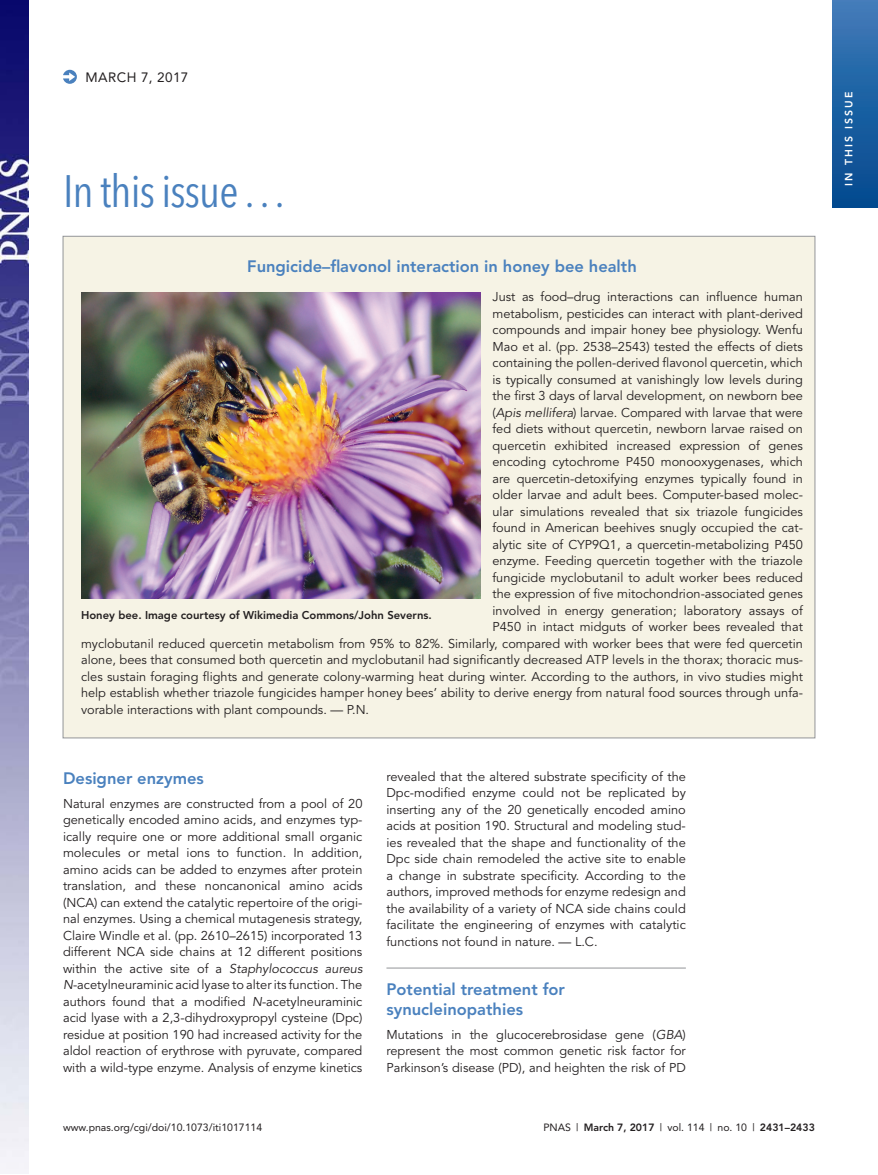
<style>
.page{position:relative;width:878px;height:1175px;background:#fff}
.page>*{position:absolute;margin:0;border:0;box-sizing:border-box;transform-origin:0 0}
.t1{font:condensed 45px "Avenir Next LT Pro";letter-spacing:-.02em;color:#4a81be}
.t2{font:800 16.5px/19.5px "Avenir";color:#4a81be}
.t3{font:13.5px "Avenir";letter-spacing:.03em;color:#231f20}
.t4{font:12.75px/16.5px "Avenir";color:#231f20;text-align:justify}
.t5{font:800 11.25px "Avenir";color:#231f20}
.t6{font:10.5px "Avenir";color:#231f20}
.t7{font:800 10.5px "Avenir";letter-spacing:.2em;color:#fff}
.s1{font-family:"Avenir LT Std";font-style:italic}
.s2{font-weight:800}
</style>
<div class="page">
<img style="left:0;top:0;width:28px;height:1173px">
<svg style="left:63px;top:70px;width:14px;height:14px"></svg>
<div style="left:832px;top:0;width:46px;height:207px;background:linear-gradient(to bottom,#3f7bb9,#00488e)"></div>
<div style="left:63px;top:236px;width:752px;height:502px;background:#f6f3e5;border:1px solid #939598"></div>
<hr style="left:386px;top:967px;width:300px;height:1px;background:#939598">
<img style="left:81px;top:292px;width:399px;height:306px">
<p class="t3" style="left:86px;top:69px;width:104px">March 7, 2017</p>
<h1 class="t1" style="left:63px;top:164px;width:223px">In this issue . . .</h1>
<p class="t2" style="left:247px;top:256px;width:391px">Fungicide–flavonol interaction in honey bee health</p>
<p class="t4" style="left:492px;top:289px;width:312px">Just as food–drug interactions can influence human</p>
<p class="t4" style="left:492px;top:305px;width:312px">metabolism, pesticides can interact with plant-derived</p>
<p class="t4" style="left:492px;top:322px;width:312px">compounds and impair honey bee physiology. Wenfu</p>
<p class="t4" style="left:492px;top:338px;width:312px">Mao et al. (pp. 2538–2543) tested the effects of diets</p>
<p class="t4" style="left:492px;top:355px;width:312px">containing the pollen-derived flavonol quercetin, which</p>
<p class="t4" style="left:492px;top:371px;width:312px">is typically consumed at vanishingly low levels during</p>
<p class="t4" style="left:492px;top:388px;width:312px">the first 3 days of larval development, on newborn bee</p>
<p class="t4" style="left:492px;top:404px;width:312px">(<span class="s1">Apis mellifera</span>) larvae. Compared with larvae that were</p>
<p class="t4" style="left:492px;top:421px;width:312px">fed diets without quercetin, newborn larvae raised on</p>
<p class="t4" style="left:492px;top:437px;width:312px">quercetin exhibited increased expression of genes</p>
<p class="t4" style="left:492px;top:454px;width:312px">encoding cytochrome P450 monooxygenases, which</p>
<p class="t4" style="left:492px;top:470px;width:312px">are quercetin-detoxifying enzymes typically found in</p>
<p class="t4" style="left:492px;top:487px;width:312px">older larvae and adult bees. Computer-based molec-</p>
<p class="t4" style="left:492px;top:503px;width:312px">ular simulations revealed that six triazole fungicides</p>
<p class="t4" style="left:492px;top:520px;width:312px">found in American beehives snugly occupied the cat-</p>
<p class="t4" style="left:492px;top:536px;width:312px">alytic site of CYP9Q1, a quercetin-metabolizing P450</p>
<p class="t4" style="left:492px;top:553px;width:312px">enzyme. Feeding quercetin together with the triazole</p>
<p class="t4" style="left:492px;top:569px;width:312px">fungicide myclobutanil to adult worker bees reduced</p>
<p class="t4" style="left:492px;top:586px;width:312px">the expression of five mitochondrion-associated genes</p>
<p class="t4" style="left:492px;top:602px;width:312px">involved in energy generation; laboratory assays of</p>
<p class="t4" style="left:492px;top:619px;width:312px">P450 in intact midguts of worker bees revealed that</p>
<p class="t4" style="left:81px;top:635px;width:723px">myclobutanil reduced quercetin metabolism from 95% to 82%. Similarly, compared with worker bees that were fed quercetin</p>
<p class="t4" style="left:81px;top:652px;width:723px">alone, bees that consumed both quercetin and myclobutanil had significantly decreased ATP levels in the thorax; thoracic mus-</p>
<p class="t4" style="left:81px;top:668px;width:723px">cles sustain foraging flights and generate colony-warming heat during winter. According to the authors, in vivo studies might</p>
<p class="t4" style="left:81px;top:685px;width:723px">help establish whether triazole fungicides hamper honey bees’ ability to derive energy from natural food sources through unfa-</p>
<p class="t4" style="left:81px;top:701px;width:289px">vorable interactions with plant compounds. — P.N.</p>
<p class="t5" style="left:81px;top:608px;width:352px">Honey bee. Image courtesy of Wikimedia Commons/John Severns.</p>
<p class="t2" style="left:63px;top:768px;width:142px">Designer enzymes</p>
<p class="t4" style="left:63px;top:795px;width:301px">Natural enzymes are constructed from a pool of 20 genetically encoded amino acids, and enzymes typ&shy;ically require one or more additional small organic molecules or metal ions to function. In addition, amino acids can be added to enzymes after protein translation, and these noncanonical amino acids (NCA) can extend the catalytic repertoire of the origi&shy;nal enzymes. Using a chemical mutagenesis strategy, Claire Windle et al. (pp. 2610–2615) incorporated 13 different NCA side chains at 12 different positions within the active site of a <span class="s1">Staphylococcus aureus N</span>-acetylneuraminic acid lyase to alter its function. The authors found that a modified <span class="s1">N</span>-acetylneuraminic acid lyase with a 2,3-dihydroxypropyl cysteine (Dpc) residue at position 190 had increased activity for the aldol reaction of erythrose with pyruvate, compared with a wild-type enzyme. Analysis of enzyme kinetics</p>
<p class="t4" style="left:386px;top:768px;width:301px">revealed that the altered substrate specificity of the Dpc-modified enzyme could not be replicated by inserting any of the 20 genetically encoded amino acids at position 190. Structural and modeling stud&shy;ies revealed that the shape and functionality of the Dpc side chain remodeled the active site to enable a change in substrate specificity. According to the authors, improved methods for enzyme redesign and the availability of a variety of NCA side chains could facilitate the engineering of enzymes with catalytic functions not found in nature. — L.C.</p>
<p class="t2" style="left:386px;top:980px;width:180px">Potential treatment for synucleinopathies</p>
<p class="t4" style="left:386px;top:1026px;width:301px">Mutations in the glucocerebrosidase gene (<span class="s1">GBA</span>) represent the most common genetic risk factor for Parkinson’s disease (PD), and heighten the risk of PD</p>
<p class="t6" style="left:63px;top:1121px;width:201px">www.pnas.org/cgi/doi/10.1073/iti1017114</p>
<p class="t6" style="left:543px;top:1121px;width:273px">PNAS | <span class="s2">March 7, 2017</span> | vol. 114 | no. 10 | <span class="s2">2431–2433</span></p>
<p class="t7" style="left:842px;top:186px;width:96px;rotate:-90deg">IN THIS ISSUE</p>
</div>
